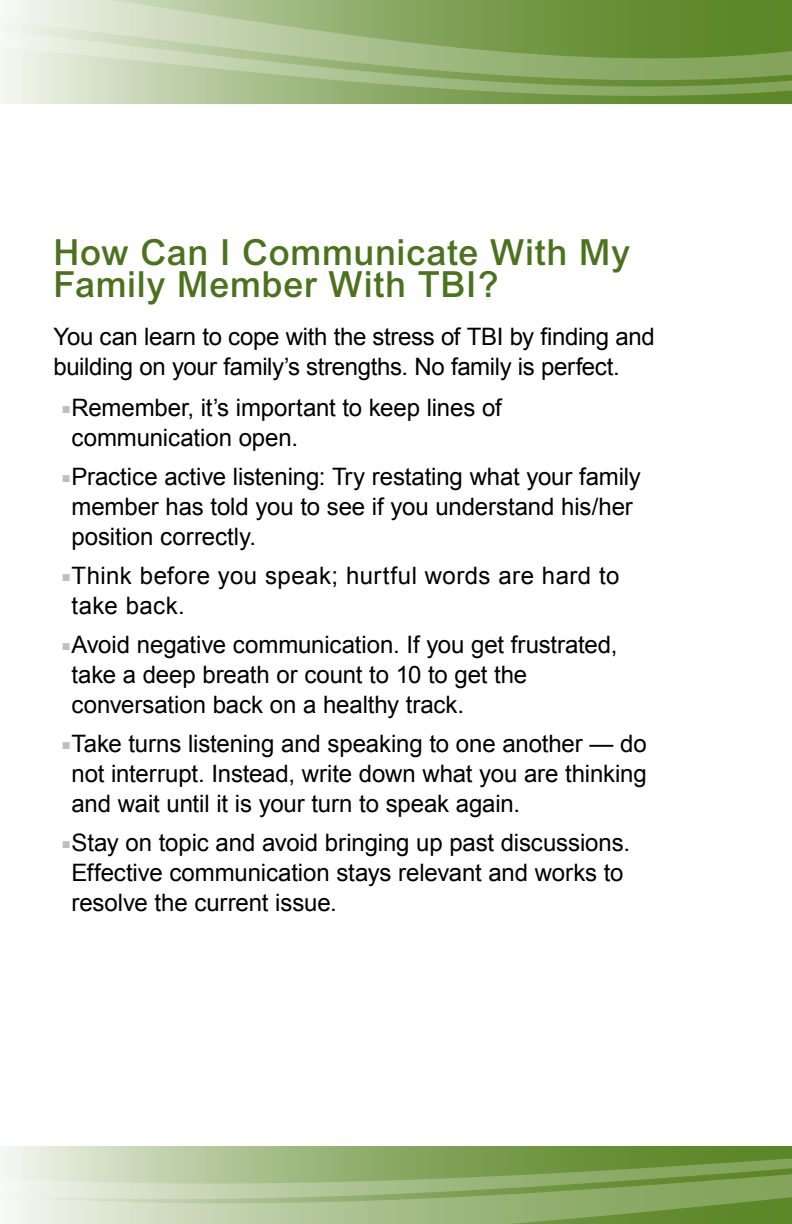
<style>
.page{position:relative;width:792px;height:1224px;background:#fff}
.page>*{position:absolute;margin:0;border:0;box-sizing:border-box;transform-origin:0 0}
.t1{font:500 36px/32px "Arial";letter-spacing:.02em;color:#4b721d}
.Body_Text{font:24px/30px "Arial";letter-spacing:-.005em;color:#000}
.Body_Text-2{font:24px/30px "Arial";letter-spacing:.02em;color:#000}
.s1{color:#bfbfbf}
</style>
<div class="page">
<svg style="left:0;top:98px;width:792px;height:6px;background:#93b070"></svg>
<svg style="left:0;top:0;width:792px;height:29px;background:#96b274"></svg>
<svg style="left:0;top:29px;width:792px;height:69px;background:#9fb981"></svg>
<svg style="left:0;top:1146px;width:792px;height:6px;background:#93b070"></svg>
<svg style="left:5px;top:1221px;width:787px;height:3px;background:#a0b982"></svg>
<svg style="left:0;top:1152px;width:792px;height:69px;background:#a1ba83"></svg>
<h2 class="t1" style="left:54px;top:236px;width:578px">How Can I Communicate With My<br>Family Member With TBI?</h2>
<p class="Body_Text" style="left:54px;top:322px;width:603px">You can learn to cope with the stress of TBI by finding and building on your family’s strengths. No family is perfect.</p>
<p class="Body_Text" style="left:72px;top:393px;width:432px;text-indent:-9px"><span class="s1">■</span>Remember, it’s important to keep lines of communication open.</p>
<p class="Body_Text" style="left:72px;top:462px;width:571px;text-indent:-9px"><span class="s1">■</span>Practice active listening: Try restating what your family member has told you to see if you understand his/her position correctly.</p>
<p class="Body_Text-2" style="left:72px;top:561px;width:550px;text-indent:-9px"><span class="s1">■</span>Think before you speak; hurtful words are hard to take back.</p>
<p class="Body_Text" style="left:72px;top:630px;width:547px;text-indent:-9px"><span class="s1">■</span>Avoid negative communication. If you get frustrated, take a deep breath or count to 10 to get the conversation back on a healthy track.</p>
<p class="Body_Text" style="left:72px;top:729px;width:577px;text-align:justify;text-indent:-9px"><span class="s1">■</span>Take turns listening and speaking to one another — do not interrupt. Instead, write down what you are thinking and wait until it is your turn to speak again.</p>
<p class="Body_Text" style="left:72px;top:828px;width:560px;text-indent:-9px"><span class="s1">■</span>Stay on topic and avoid bringing up past discussions.<br>Effective communication stays relevant and works to resolve the current issue.</p>
</div>
